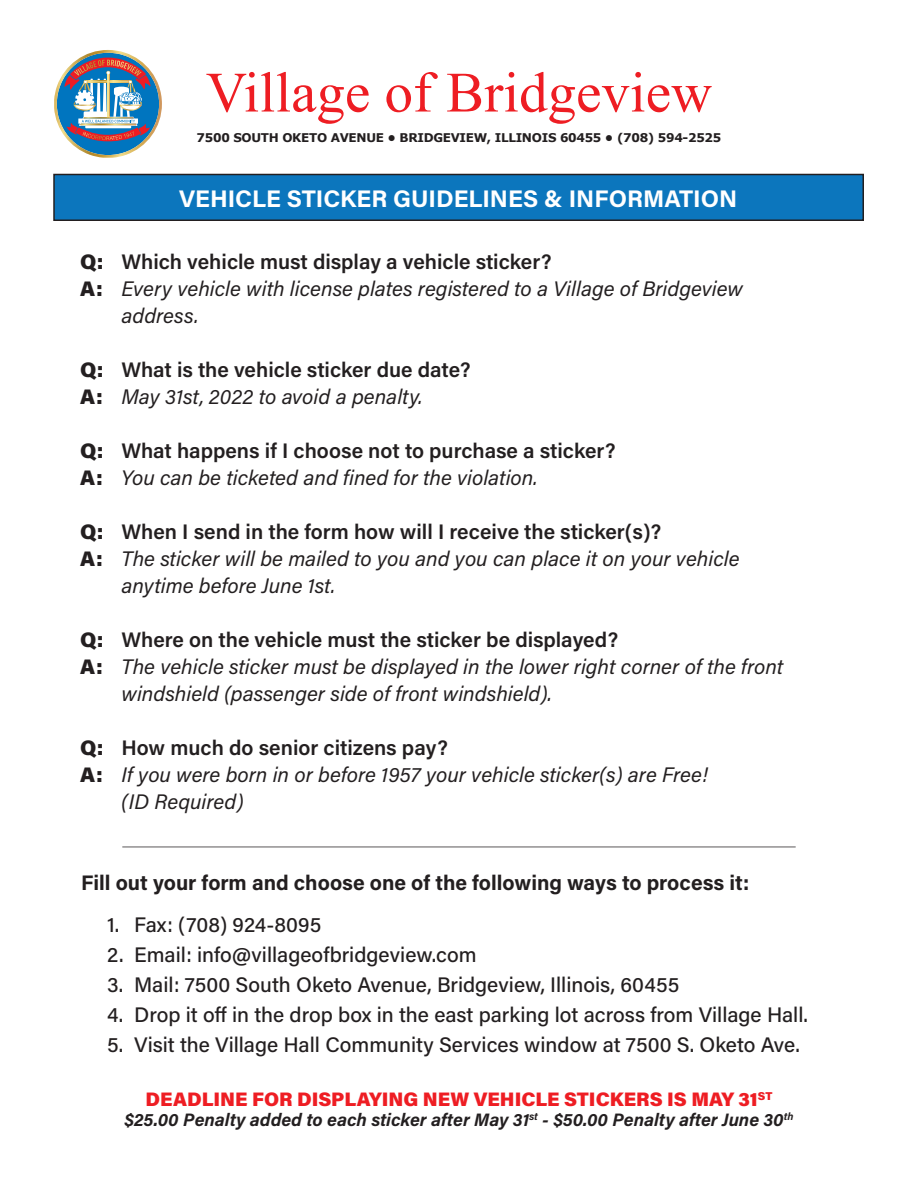
<style>
.page{position:relative;width:918px;height:1188px;background:#fff}
.page>*{position:absolute;margin:0;border:0;box-sizing:border-box;transform-origin:0 0}
.t1{font:57px "Times New Roman";color:#ee1d23}
.t2{font:700 24px "Acumin Pro";color:#fff}
.t3{font:italic 21px/27px "Acumin Pro";color:#231f20}
.t4{font:500 21px "Acumin Pro";color:#231f20}
.t5{font:600 21px "Acumin Pro";color:#231f20}
.t6{font:700 21px "Acumin Pro";color:#231f20}
.t7{font:900 21px "Acumin Pro";color:#231f20}
.t8{font:900 19.5px "Acumin Pro";color:#ee1d23}
.t9{font:italic 700 18px "Acumin Pro";color:#231f20}
.t10{font:700 12px "Verdana";letter-spacing:-.025em;color:#231f20}
</style>
<div class="page">
<div style="left:54px;top:174px;width:809px;height:46px;background:#0c76bd"></div>
<div style="left:53px;top:174px;width:811px;height:47px;border:2px solid #231f20"></div>
<div style="left:57px;top:53px;width:102px;height:102px;background:#0075bf;border-radius:50%"></div>
<img style="left:57px;top:50px;width:102px;height:36px">
<img style="left:54px;top:86px;width:36px;height:69px">
<img style="left:126px;top:86px;width:36px;height:69px">
<img style="left:90px;top:152px;width:36px;height:6px">
<img style="left:64px;top:58px;width:87px;height:83px">
<hr style="left:122px;top:846px;width:674px;height:2px;background:#231f20">
<p class="t1" style="left:206px;top:52px;width:508px">Village of Bridgeview</p>
<p class="t10" style="left:197px;top:130px;width:526px">7500 SOUTH OKETO AVENUE • BRIDGEVIEW, ILLINOIS 60455 • (708) 594-2525</p>
<p class="t7" style="left:80px;top:247px;width:25px">Q:</p>
<p class="t7" style="left:80px;top:274px;width:24px">A:</p>
<p class="t7" style="left:80px;top:355px;width:25px">Q:</p>
<p class="t7" style="left:80px;top:382px;width:24px">A:</p>
<p class="t7" style="left:80px;top:436px;width:25px">Q:</p>
<p class="t7" style="left:80px;top:463px;width:24px">A:</p>
<p class="t7" style="left:80px;top:517px;width:25px">Q:</p>
<p class="t7" style="left:80px;top:544px;width:24px">A:</p>
<p class="t7" style="left:80px;top:625px;width:25px">Q:</p>
<p class="t7" style="left:80px;top:652px;width:24px">A:</p>
<p class="t7" style="left:80px;top:733px;width:25px">Q:</p>
<p class="t7" style="left:80px;top:760px;width:24px">A:</p>
<p class="t2" style="left:179px;top:181px;width:559px">VEHICLE STICKER GUIDELINES &amp; INFORMATION</p>
<p class="t5" style="left:121px;top:247px;width:432px">Which vehicle must display a vehicle sticker?</p>
<p class="t3" style="left:121px;top:274px;width:623px">Every vehicle with license plates registered to a Village of Bridgeview address.</p>
<p class="t5" style="left:121px;top:355px;width:351px">What is the vehicle sticker due date?</p>
<p class="t3" style="left:121px;top:382px;width:303px">May 31st, 2022 to avoid a penalty.</p>
<p class="t5" style="left:121px;top:436px;width:496px">What happens if I choose not to purchase a sticker?</p>
<p class="t3" style="left:121px;top:463px;width:418px">You can be ticketed and fined for the violation.</p>
<p class="t5" style="left:121px;top:517px;width:541px">When I send in the form how will I receive the sticker(s)?</p>
<p class="t3" style="left:121px;top:544px;width:620px">The sticker will be mailed to you and you can place it on your vehicle anytime before June 1st.</p>
<p class="t5" style="left:121px;top:625px;width:498px">Where on the vehicle must the sticker be displayed?</p>
<p class="t3" style="left:121px;top:652px;width:663px">The vehicle sticker must be displayed in the lower right corner of the front windshield (passenger side of front windshield).</p>
<p class="t5" style="left:121px;top:733px;width:328px">How much do senior citizens pay?</p>
<p class="t3" style="left:121px;top:760px;width:588px">If you were born in or before 1957 your vehicle sticker(s) are Free!</p>
<p class="t3" style="left:121px;top:787px;width:124px">(ID Required)</p>
<p class="t6" style="left:81px;top:868px;width:670px">Fill out your form and choose one of the following ways to process it:</p>
<p class="t4" style="left:107px;top:910px;width:216px">1. Fax: (708) 924-8095</p>
<p class="t4" style="left:107px;top:940px;width:371px">2. Email: info@villageofbridgeview.com</p>
<p class="t4" style="left:107px;top:970px;width:574px">3. Mail: 7500 South Oketo Avenue, Bridgeview, Illinois, 60455</p>
<p class="t4" style="left:107px;top:1000px;width:702px">4. Drop it off in the drop box in the east parking lot across from Village Hall.</p>
<p class="t4" style="left:107px;top:1030px;width:694px">5. Visit the Village Hall Community Services window at 7500 S. Oketo Ave.</p>
<p class="t8" style="left:146px;top:1086px;width:628px">DEADLINE FOR DISPLAYING NEW VEHICLE STICKERS IS MAY 31<sup>ST</sup></p>
<p class="t9" style="left:125px;top:1107px;width:670px">$25.00 Penalty added to each sticker after May 31<sup>st</sup> - $50.00 Penalty after June 30<sup>th</sup></p>
</div>
